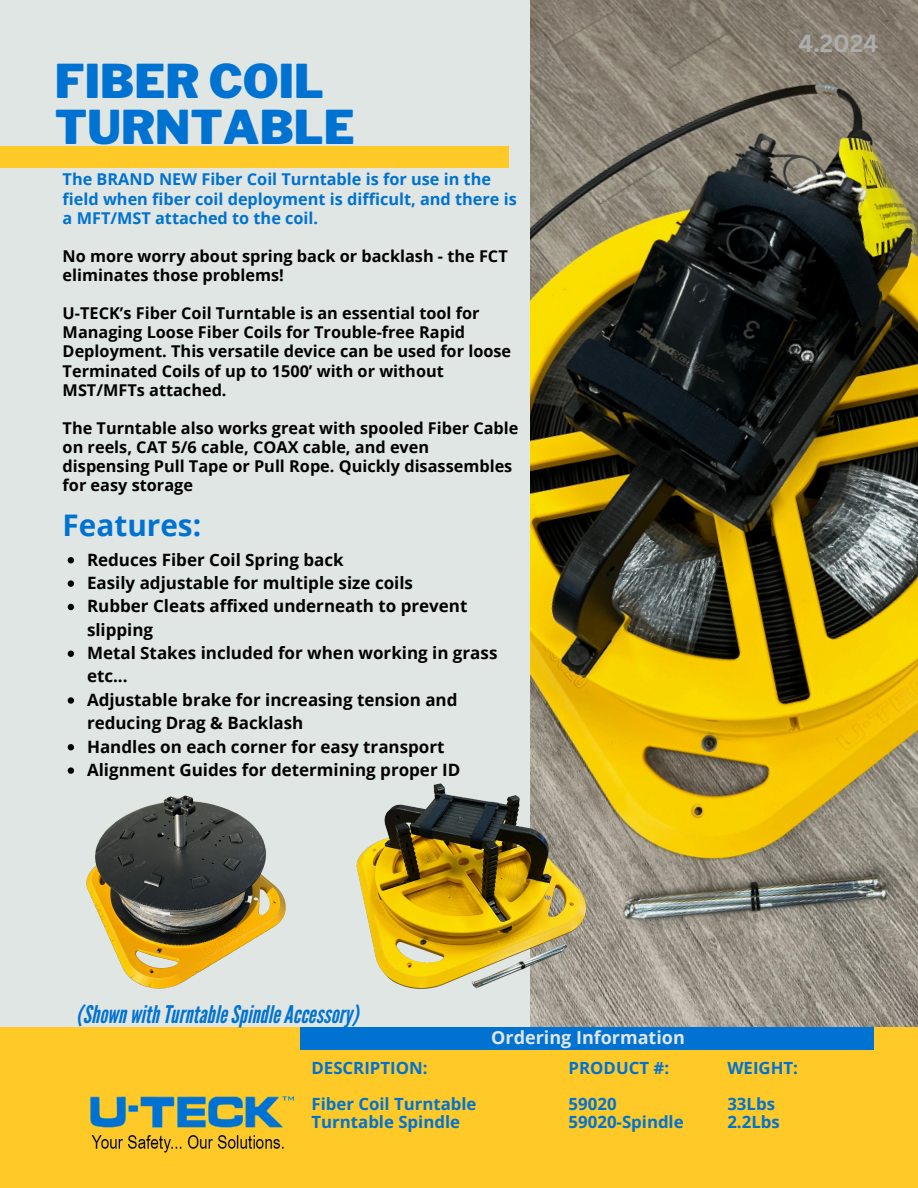
<style>
.page{position:relative;width:918px;height:1188px;background:#e0e6e3}
.page>*{position:absolute;margin:0;border:0;box-sizing:border-box;transform-origin:0 0}
.t1{font:900 46.2px/45.8px "Libre Franklin";color:#0072d1}
.t2{font:700 29.7px "Open Sans";color:#0072d1}
.t3{font:italic 24.3px "League Gothic";color:#0072d1}
.t4{font:700 24px "Canva Sans";color:#adadad}
.t5{font:700 18px "Open Sans";color:#e0e6e3}
.t6{font:700 16.95px/23.4px "Open Sans";color:#010101}
.t7{font:700 16.8px/18px "Open Sans";color:#0072d1}
.t8{font:700 16.35px/19px "Open Sans";color:#010101}
.t9{font:700 16.35px/19px "Open Sans";color:#0072d1}
</style>
<div class="page">
<img style="left:530px;top:0;width:388px;height:1027px">
<div style="left:0;top:1027px;width:918px;height:161px;background:#ffc927"></div>
<div style="left:300px;top:1027px;width:574px;height:23px;background:#0072d1"></div>
<svg style="left:68px;top:557px;width:6px;height:6px"></svg>
<svg style="left:68px;top:580px;width:6px;height:7px"></svg>
<svg style="left:68px;top:604px;width:6px;height:6px"></svg>
<svg style="left:68px;top:651px;width:6px;height:6px"></svg>
<svg style="left:68px;top:697px;width:6px;height:7px"></svg>
<svg style="left:68px;top:744px;width:3px;height:6px"></svg>
<svg style="left:68px;top:767px;width:3px;height:7px"></svg>
<img style="left:71px;top:744px;width:215px;height:245px">
<img style="left:356px;top:743px;width:241px;height:272px">
<div style="left:0;top:147px;width:508px;height:20px;background:#ffc927"></div>
<img style="left:90px;top:1097px;width:204px;height:56px">
<p class="t1" style="left:55px;top:58px;width:301px">FIBER COIL<br>TURNTABLE</p>
<p class="t9" style="left:63px;top:170px;width:456px">The BRAND NEW Fiber Coil Turntable is for use in the field when fiber coil deployment is difficult, and there is a MFT/MST attached to the coil.</p>
<p class="t8" style="left:63px;top:246px;width:447px">No more worry about spring back or backlash - the FCT eliminates those problems!</p>
<p class="t8" style="left:63px;top:303px;width:450px">U-TECK’s Fiber Coil Turntable is an essential tool for Managing Loose Fiber Coils for Trouble-free Rapid Deployment. This versatile device can be used for loose Terminated Coils of up to 1500’ with or without MST/MFTs attached.</p>
<p class="t8" style="left:63px;top:418px;width:457px">The Turntable also works great with spooled Fiber Cable on reels, CAT 5/6 cable, COAX cable, and even dispensing Pull Tape or Pull Rope. Quickly disassembles for easy storage</p>
<h2 class="t2" style="left:63px;top:504px;width:140px">Features:</h2>
<h3 class="t6" style="left:87px;top:547px;width:258px">Reduces Fiber Coil Spring back</h3>
<h1 class="t6" style="left:87px;top:571px;width:328px">Easily adjustable for multiple size coils</h1>
<p class="t6" style="left:87px;top:594px;width:382px">Rubber Cleats affixed underneath to prevent slipping</p>
<h6 class="t6" style="left:87px;top:641px;width:412px">Metal Stakes included for when working in grass etc...</h6>
<h6 class="t6" style="left:87px;top:688px;width:372px">Adjustable brake for increasing tension and reducing Drag &amp; Backlash</h6>
<h6 class="t6" style="left:87px;top:734px;width:359px">Handles on each corner for easy transport</h6>
<h6 class="t6" style="left:87px;top:758px;width:375px">Alignment Guides for determining proper ID</h6>
<p class="t4" style="left:798px;top:27px;width:81px">4.2024</p>
<p class="t3" style="left:76px;top:1000px;width:284px">(Shown withTurntableSpindleAccessory)</p>
<p class="t7" style="left:312px;top:1059px;width:118px">DESCRIPTION:</p>
<p class="t7" style="left:312px;top:1095px;width:167px">Fiber Coil Turntable<br>Turntable Spindle</p>
<p class="t5" style="left:491px;top:1025px;width:195px">Ordering Information</p>
<p class="t7" style="left:569px;top:1059px;width:102px">PRODUCT #:</p>
<p class="t7" style="left:569px;top:1095px;width:117px">59020<br>59020-Spindle</p>
<h4 class="t7" style="left:727px;top:1059px;width:72px">WEIGHT:</h4>
<p class="t7" style="left:727px;top:1095px;width:54px">33Lbs<br>2.2Lbs</p>
</div>
